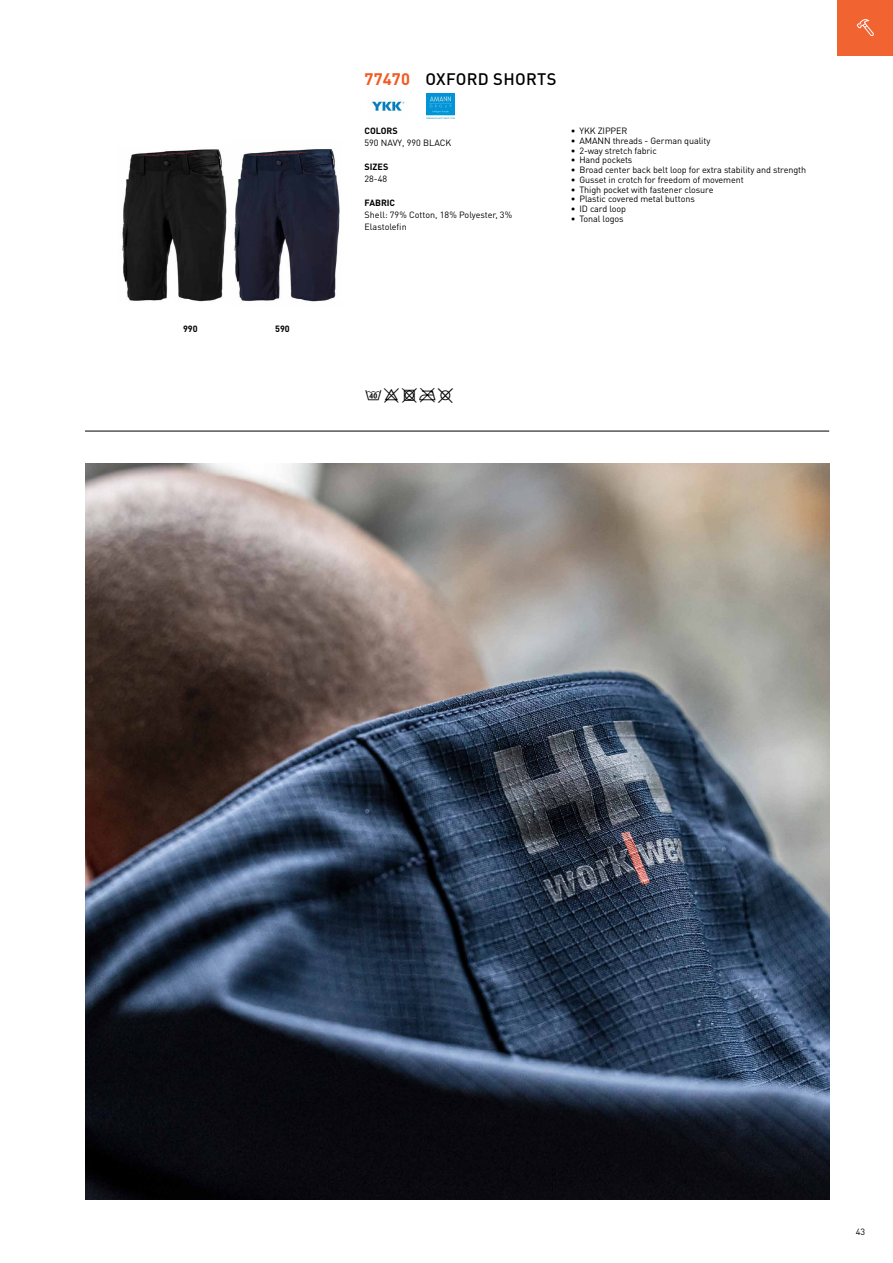
<style>
.page{position:relative;width:893px;height:1263px;background:#fff}
.page>*{position:absolute;margin:0;border:0;box-sizing:border-box;transform-origin:0 0}
.t1{font:18px "Nilorn Seagul Textile";color:#000}
.t2{font:500 16.5px "DINOT";letter-spacing:.02em;color:#000}
.t3{font:9px "DIN Pro";letter-spacing:-.01em;color:#000}
.t4{font:9px/12px "DINOT";color:#000}
.t5{font:700 9px "DIN Pro";color:#000}
.t6{font:700 9px "DINOT";color:#000}
.s1{font-weight:700;color:#f15a22}
</style>
<div class="page">
<div style="left:838px;top:0;width:55px;height:55px;background:#f26332"></div>
<svg style="left:857px;top:19px;width:17px;height:17px"></svg>
<hr style="left:85px;top:431px;width:744px;height:1px;background:#000">
<img style="left:368px;top:99px;width:38px;height:12px">
<img style="left:426px;top:94px;width:28px;height:24px">
<img style="left:122px;top:149px;width:105px;height:153px">
<img style="left:234px;top:149px;width:106px;height:153px">
<img style="left:85px;top:463px;width:744px;height:736px">
<p class="t6" style="left:183px;top:323px;width:16px">990</p>
<p class="t6" style="left:275px;top:323px;width:16px">590</p>
<h2 class="t2" style="left:365px;top:67px;width:193px"><span class="s1">77470</span> OXFORD SHORTS</h2>
<p class="t5" style="left:365px;top:123px;width:35px">COLORS</p>
<p class="t4" style="left:365px;top:137px;width:88px">590 NAVY, 990 BLACK</p>
<p class="t5" style="left:365px;top:159px;width:25px">SIZES</p>
<p class="t4" style="left:365px;top:173px;width:24px">28-48</p>
<p class="t5" style="left:365px;top:195px;width:32px">FABRIC</p>
<p class="t4" style="left:365px;top:209px;width:149px">Shell: 79% Cotton, 18% Polyester, 3%<br>Elastolefin</p>
<p class="t3" style="left:571px;top:124px;width:58px">• YKK ZIPPER</p>
<p class="t3" style="left:571px;top:134px;width:141px">• AMANN threads - German quality</p>
<p class="t3" style="left:571px;top:143px;width:87px">• 2-way stretch fabric</p>
<p class="t3" style="left:571px;top:153px;width:63px">• Hand pockets</p>
<p class="t3" style="left:571px;top:163px;width:237px">• Broad center back belt loop for extra stability and strength</p>
<p class="t3" style="left:571px;top:173px;width:174px">• Gusset in crotch for freedom of movement</p>
<p class="t3" style="left:571px;top:182px;width:144px">• Thigh pocket with fastener closure</p>
<p class="t3" style="left:571px;top:192px;width:125px">• Plastic covered metal buttons</p>
<p class="t3" style="left:571px;top:202px;width:57px">• ID card loop</p>
<p class="t3" style="left:571px;top:212px;width:54px">• Tonal logos</p>
<h1 class="t1" style="left:365px;top:391px;width:91px">bx+$\</h1>
<p class="t4" style="left:856px;top:1226px;width:11px">43</p>
</div>
